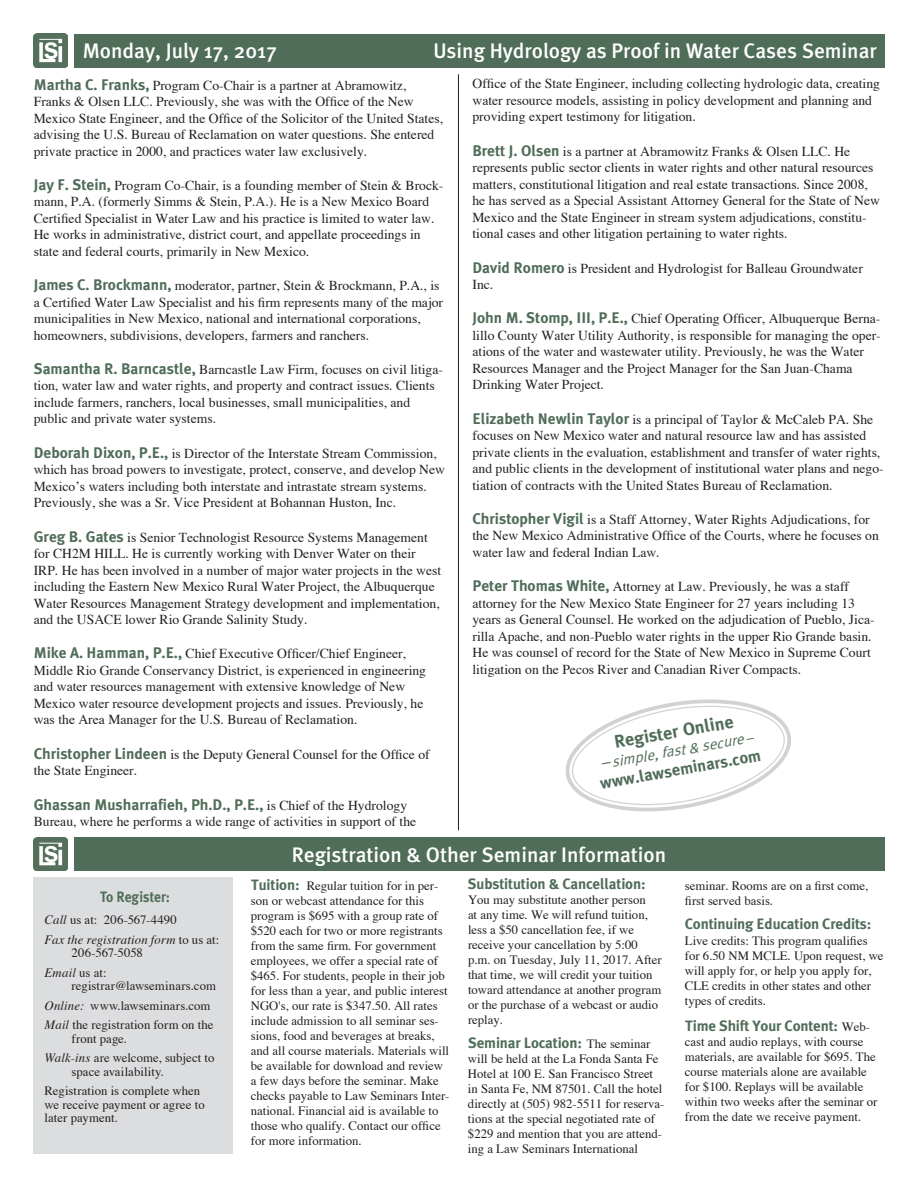
<style>
.page{position:relative;width:918px;height:1188px;background:#fff}
.page>*{position:absolute;margin:0;border:0;box-sizing:border-box;transform-origin:0 0}
.t1{font:500 21px "Meta";color:#fff}
.t2{font:700 18px "Meta Plus";color:#506d59}
.t3{font:700 16.5px "Meta Plus";color:#506d59}
.t4{font:700 15.3px "Meta Plus";color:#506d59}
.t5{font:700 15px "Meta Plus";letter-spacing:-.01em;color:#506d59}
.t6{font:italic 15px "Meta Normal";color:#506d59}
.t7{font:700 15px "Meta Plus";letter-spacing:-.01em;color:#506d59;scale:.91 1}
.t8{font:13.65px/16.5px "Times";color:#231f20}
.t9{font:12.75px/15px "Times";color:#231f20}
.t10{font:italic 12.75px/19.5px "Times";letter-spacing:.01em;color:#231f20}
.s1{font-family:"Meta Plus";font-weight:700;font-size:15.3px;color:#506d59}
.s2{font-family:"Times";font-weight:400;font-size:13.65px;color:#231f20}
.s3{font-style:normal;font-size:18px}
.s4{font-style:normal}
.s5{font-style:italic}
</style>
<div class="page">
<div style="left:74px;top:34px;width:810px;height:34px;background:#506d59"></div>
<hr style="left:458px;top:74px;width:1px;height:756px;background:#231f20">
<div style="left:34px;top:878px;width:199px;height:276px;background:#dcdddf"></div>
<div style="left:74px;top:837px;width:810px;height:34px;background:#506d59"></div>
<svg style="left:565px;top:699px;width:226px;height:113px"></svg>
<img style="left:34px;top:837px;width:33px;height:34px">
<img style="left:34px;top:34px;width:33px;height:34px">
<h1 class="t1" style="left:83px;top:39px;width:196px">Monday, July 17, 2017</h1>
<h1 class="t1" style="left:433px;top:39px;width:445px">Using Hydrology as Proof in Water Cases Seminar</h1>
<p class="t8" style="left:34px;top:77px;width:411px"><span class="s1">Martha C. Franks,</span> Program Co-Chair is a partner at Abramowitz, Franks &amp; Olsen LLC. Previously, she was with the Office of the New Mexico State Engineer, and the Office of the Solicitor of the United States, advising the U.S. Bureau of Reclamation on water questions. She entered private practice in 2000, and practices water law exclusively.</p>
<p class="t8" style="left:34px;top:178px;width:411px"><span class="s1">Jay F. Stein,</span> Program Co-Chair, is a founding member of Stein &amp; Brock&shy;mann, P.A. (formerly Simms &amp; Stein, P.A.). He is a New Mexico Board Certified Specialist in Water Law and his practice is limited to water law.<br>He works in administrative, district court, and appellate proceedings in state and federal courts, primarily in New Mexico.</p>
<p class="t8" style="left:34px;top:278px;width:411px"><span class="s1">James C. Brockmann,</span> moderator, partner, Stein &amp; Brockmann, P.A., is a Certified Water Law Specialist and his firm represents many of the major municipalities in New Mexico, national and international corporations, homeowners, subdivisions, developers, farmers and ranchers.</p>
<p class="t8" style="left:34px;top:362px;width:411px"><span class="s1">Samantha R. Barncastle,</span> Barncastle Law Firm, focuses on civil litiga&shy;tion, water law and water rights, and property and contract issues. Clients include farmers, ranchers, local businesses, small municipalities, and public and private water systems.</p>
<p class="t8" style="left:34px;top:446px;width:413px"><span class="s1">Deborah Dixon, P.E.,</span> is Director of the Interstate Stream Commission, which has broad powers to investigate, protect, conserve, and develop New Mexico’s waters including both interstate and intrastate stream systems.<br>Previously, she was a Sr. Vice President at Bohannan Huston, Inc.</p>
<p class="t8" style="left:34px;top:530px;width:409px"><span class="s1">Greg B. Gates</span> is Senior Technologist Resource Systems Management for CH2M HILL. He is currently working with Denver Water on their IRP. He has been involved in a number of major water projects in the west including the Eastern New Mexico Rural Water Project, the Albuquerque Water Resources Management Strategy development and implementation, and the USACE lower Rio Grande Salinity Study.</p>
<p class="t8" style="left:34px;top:646px;width:394px"><span class="s1">Mike A. Hamman, P.E.,</span> Chief Executive Officer/Chief Engineer, Middle Rio Grande Conservancy District, is experienced in engineering and water resources management with extensive knowledge of New Mexico water resource development projects and issues. Previously, he was the Area Manager for the U.S. Bureau of Reclamation.</p>
<p class="t8" style="left:34px;top:747px;width:397px"><span class="s1">Christopher Lindeen</span> is the Deputy General Counsel for the Office of the State Engineer.</p>
<p class="t4" style="left:34px;top:795px;width:375px">Ghassan Musharrafieh, Ph.D., P.E., <span class="s2">is Chief of the Hydrology</span></p>
<p class="t8" style="left:34px;top:814px;width:384px">Bureau, where he performs a wide range of activities in support of the</p>
<p class="t8" style="left:473px;top:76px;width:409px">Office of the State Engineer, including collecting hydrologic data, creating water resource models, assisting in policy development and planning and providing expert testimony for litigation.</p>
<p class="t8" style="left:472px;top:144px;width:409px"><span class="s1">Brett J. Olsen</span> is a partner at Abramowitz Franks &amp; Olsen LLC. He represents public sector clients in water rights and other natural resources matters, constitutional litigation and real estate transactions. Since 2008, he has served as a Special Assistant Attorney General for the State of New Mexico and the State Engineer in stream system adjudications, constitu&shy;tional cases and other litigation pertaining to water rights.</p>
<p class="t8" style="left:472px;top:260px;width:392px"><span class="s1">David Romero</span> is President and Hydrologist for Balleau Groundwater<br>Inc.</p>
<p class="t8" style="left:472px;top:311px;width:410px"><span class="s1">John M. Stomp, III, P.E.,</span> Chief Operating Officer, Albuquerque Berna&shy;lillo County Water Utility Authority, is responsible for managing the oper&shy;ations of the water and wastewater utility. Previously, he was the Water Resources Manager and the Project Manager for the San Juan-Chama Drinking Water Project.</p>
<p class="t8" style="left:472px;top:412px;width:413px"><span class="s1">Elizabeth Newlin Taylor</span> is a principal of Taylor &amp; McCaleb PA. She focuses on New Mexico water and natural resource law and has assisted private clients in the evaluation, establishment and transfer of water rights, and public clients in the development of institutional water plans and nego&shy;tiation of contracts with the United States Bureau of Reclamation.</p>
<p class="t8" style="left:472px;top:512px;width:408px"><span class="s1">Christopher Vigil</span> is a Staff Attorney, Water Rights Adjudications, for the New Mexico Administrative Office of the Courts, where he focuses on water law and federal Indian Law.</p>
<p class="t8" style="left:472px;top:579px;width:404px"><span class="s1">Peter Thomas White,</span> Attorney at Law. Previously, he was a staff attorney for the New Mexico State Engineer for 27 years including 13 years as General Counsel. He worked on the adjudication of Pueblo, Jica&shy;rilla Apache, and non-Pueblo water rights in the upper Rio Grande basin.<br>He was counsel of record for the State of New Mexico in Supreme Court litigation on the Pecos River and Canadian River Compacts.</p>
<h2 class="t2" style="left:613px;top:732px;width:122px;rotate:-10deg">Register Online</h2>
<p class="t6" style="left:600px;top:755px;width:156px;rotate:-10deg"><span class="s3">–</span>simple, fast &amp; secure–</p>
<p class="t3" style="left:598px;top:774px;width:165px;rotate:-10deg">www.lawseminars.com</p>
<p class="t7" style="left:100px;top:888px;width:78px">To Register:</p>
<p class="t10" style="left:45px;top:911px;width:176px">Call <span class="s4">us at: 206-567-4490<br></span>Fax the registration form <span class="s4">to us at:</span></p>
<p class="t9" style="left:45px;top:944px;width:100px;line-height:19.5px;text-indent:27px">206-567-5058<br><span class="s5">Email</span> us at:</p>
<p class="t9" style="left:45px;top:977px;width:173px;line-height:19.5px;text-indent:27px">registrar@lawseminars.com<br><span class="s5">Online:</span> www.lawseminars.com<br><span class="s5">Mail</span> the registration form on the</p>
<p class="t9" style="left:45px;top:1029px;width:171px;line-height:19.5px;text-indent:27px">front page.<br><span class="s5">Walk-ins</span> are welcome, subject to</p>
<p class="t9" style="left:45px;top:1062px;width:157px;line-height:19.5px;text-indent:27px">space availability.<br>Registration is complete when</p>
<p class="t9" style="left:45px;top:1098px;width:162px;line-height:13.5px">we receive payment or agree to later payment.</p>
<h1 class="t1" style="left:292px;top:842px;width:376px">Registration &amp; Other Seminar Information</h1>
<p class="t5" style="left:251px;top:876px;width:50px">Tuition:</p>
<p class="t5" style="left:468px;top:875px;width:179px">Substitution &amp; Cancellation:</p>
<p class="t9" style="left:468px;top:893px;width:195px">You may substitute another person<br>at any time. We will refund tuition, less a $50 cancellation fee, if we receive your cancellation by 5:00 p.m. on Tuesday, July 11, 2017. After that time, we will credit your tuition toward attendance at another program or the purchase of a webcast or audio replay.</p>
<p class="t9" style="left:251px;top:879px;width:200px;text-indent:56px">Regular tuition for in per&shy;son or webcast attendance for this program is $695 with a group rate of $520 each for two or more registrants from the same firm. For government employees, we offer a special rate of $465. For students, people in their job for less than a year, and public interest NGO's, our rate is $347.50. All rates include admission to all seminar ses&shy;sions, food and beverages at breaks, and all course materials. Materials will be available for download and review a few days before the seminar. Make checks payable to Law Seminars Inter&shy;national. Financial aid is available to those who qualify. Contact our office for more information.</p>
<p class="t5" style="left:468px;top:1034px;width:115px">Seminar Location:</p>
<p class="t9" style="left:468px;top:1037px;width:198px;text-indent:119px">The seminar will be held at the La Fonda Santa Fe Hotel at 100 E. San Francisco Street in Santa Fe, NM 87501. Call the hotel directly at (505) 982-5511 for reserva&shy;tions at the special negotiated rate of $229 and mention that you are attend&shy;ing a Law Seminars International</p>
<p class="t9" style="left:685px;top:879px;width:185px">seminar. Rooms are on a first come, first served basis.</p>
<p class="t5" style="left:685px;top:916px;width:188px">Continuing Education Credits:</p>
<p class="t9" style="left:685px;top:934px;width:200px">Live credits: This program qualifies for 6.50 NM MCLE. Upon request, we will apply for, or help you apply for,<br>CLE credits in other states and other types of credits.</p>
<p class="t5" style="left:685px;top:1017px;width:155px">Time Shift Your Content:</p>
<p class="t9" style="left:685px;top:1020px;width:194px;text-indent:157px">Web&shy;cast and audio replays, with course materials, are available for $695. The course materials alone are available for $100. Replays will be available within two weeks after the seminar or from the date we receive payment.</p>
</div>
